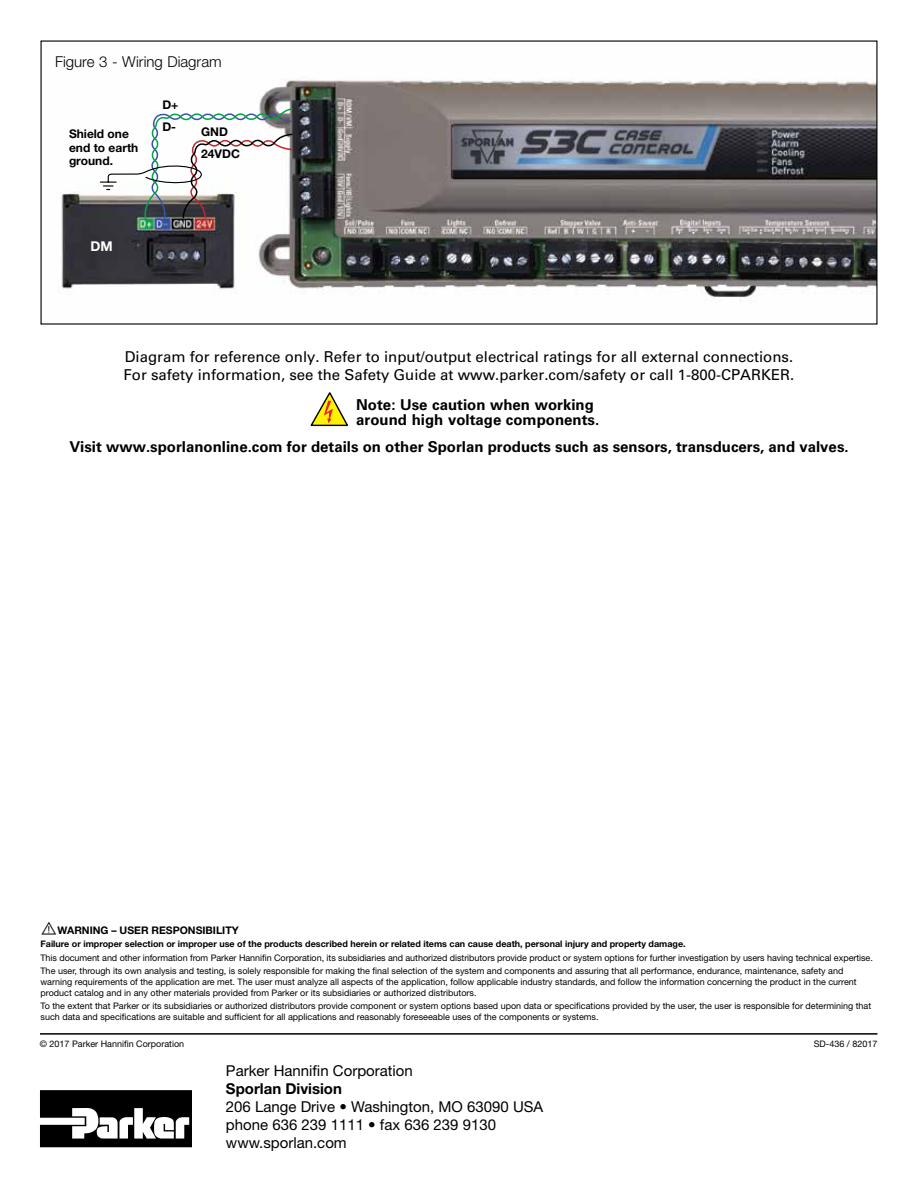
<style>
.page{position:relative;width:918px;height:1188px;background:#fff}
.page>*{position:absolute;margin:0;border:0;box-sizing:border-box;transform-origin:0 0}
.t1{font:15px/18px "Univers LT Std";color:#000}
.t2{font:700 15px/15px "Univers LT Std";color:#000}
.t3{font:15px/18px "Helvetica Neue LT Std";color:#000}
.t4{font:300 15px "Helvetica Neue LT Std";color:#000}
.t5{font:700 15px "Helvetica Neue LT Std";color:#000}
.t6{font:700 13.5px "Helvetica Neue LT Std";color:#fff}
.t7{font:700 12px/22.4px "Helvetica Neue LT Std";color:#000}
.t8{font:700 10.5px "Helvetica Neue LT Std";color:#000}
.t9{font:9px/10.8px "Helvetica Neue LT Std";color:#000}
.t10{font:700 9px "Helvetica Neue LT Std";color:#000}
</style>
<div class="page">
<img style="left:61px;top:79px;width:815px;height:222px">
<svg style="left:311px;top:392px;width:37px;height:34px"></svg>
<svg style="left:40px;top:1090px;width:152px;height:57px"></svg>
<hr style="left:40px;top:1033px;width:838px;height:2px;background:#000">
<svg style="left:99px;top:108px;width:195px;height:113px"></svg>
<h1 class="t4" style="left:55px;top:53px;width:168px">Figure 3 - Wiring Diagram</h1>
<h3 class="t7" style="left:162px;top:93px;width:18px">D+<br>D-</h3>
<h3 class="t7" style="left:201px;top:142px;width:40px">24VDC</h3>
<h3 class="t7" style="left:69px;top:122px;width:61px">Shield one</h3>
<h3 class="t7" style="left:201px;top:120px;width:28px">GND</h3>
<h3 class="t7" style="left:69px;top:140px;width:71px;line-height:13.5px">end to earth ground.</h3>
<h2 class="t6" style="left:90px;top:238px;width:24px">DM</h2>
<h1 class="t1" style="left:124px;top:348px;width:672px">Diagram for reference only. Refer to input/output electrical ratings for all external connections.<br>For safety information, see the Safety Guide at www.parker.com/safety or call 1-800-CPARKER.</h1>
<h1 class="t2" style="left:356px;top:397px;width:244px">Note: Use caution when working around high voltage components.</h1>
<h1 class="t2" style="left:69px;top:439px;width:781px">Visit www.sporlanonline.com for details on other Sporlan products such as sensors, transducers, and valves.</h1>
<p class="t8" style="left:40px;top:924px;width:200px">⚠WARNING – USER RESPONSIBILITY</p>
<p class="t10" style="left:40px;top:938px;width:647px">Failure or improper selection or improper use of the products described herein or related items can cause death, personal injury and property damage.</p>
<p class="t9" style="left:40px;top:951px;width:834px;line-height:13.5px">This document and other information from Parker Hannifin Corporation, its subsidiaries and authorized distributors provide product or system options for further investigation by users having technical expertise.<br>The user, through its own analysis and testing, is solely responsible for making the final selection of the system and components and assuring that all performance, endurance, maintenance, safety and</p>
<p class="t9" style="left:40px;top:976px;width:818px">warning requirements of the application are met. The user must analyze all aspects of the application, follow applicable industry standards, and follow the information concerning the product in the current product catalog and in any other materials provided from Parker or its subsidiaries or authorized distributors.</p>
<p class="t9" style="left:40px;top:1001px;width:832px">To the extent that Parker or its subsidiaries or authorized distributors provide component or system options based upon data or specifications provided by the user, the user is responsible for determining that such data and specifications are suitable and sufficient for all applications and reasonably foreseeable uses of the components or systems.</p>
<p class="t9" style="left:40px;top:1038px;width:146px">© 2017 Parker Hannifin Corporation</p>
<p class="t9" style="left:814px;top:1038px;width:65px">SD-436 / 82017</p>
<h1 class="t3" style="left:226px;top:1062px;width:188px">Parker Hannifin Corporation</h1>
<h1 class="t5" style="left:226px;top:1080px;width:118px">Sporlan Division</h1>
<h1 class="t3" style="left:226px;top:1098px;width:319px">206 Lange Drive • Washington, MO 63090 USA phone 636 239 1111 • fax 636 239 9130 www.sporlan.com</h1>
</div>
